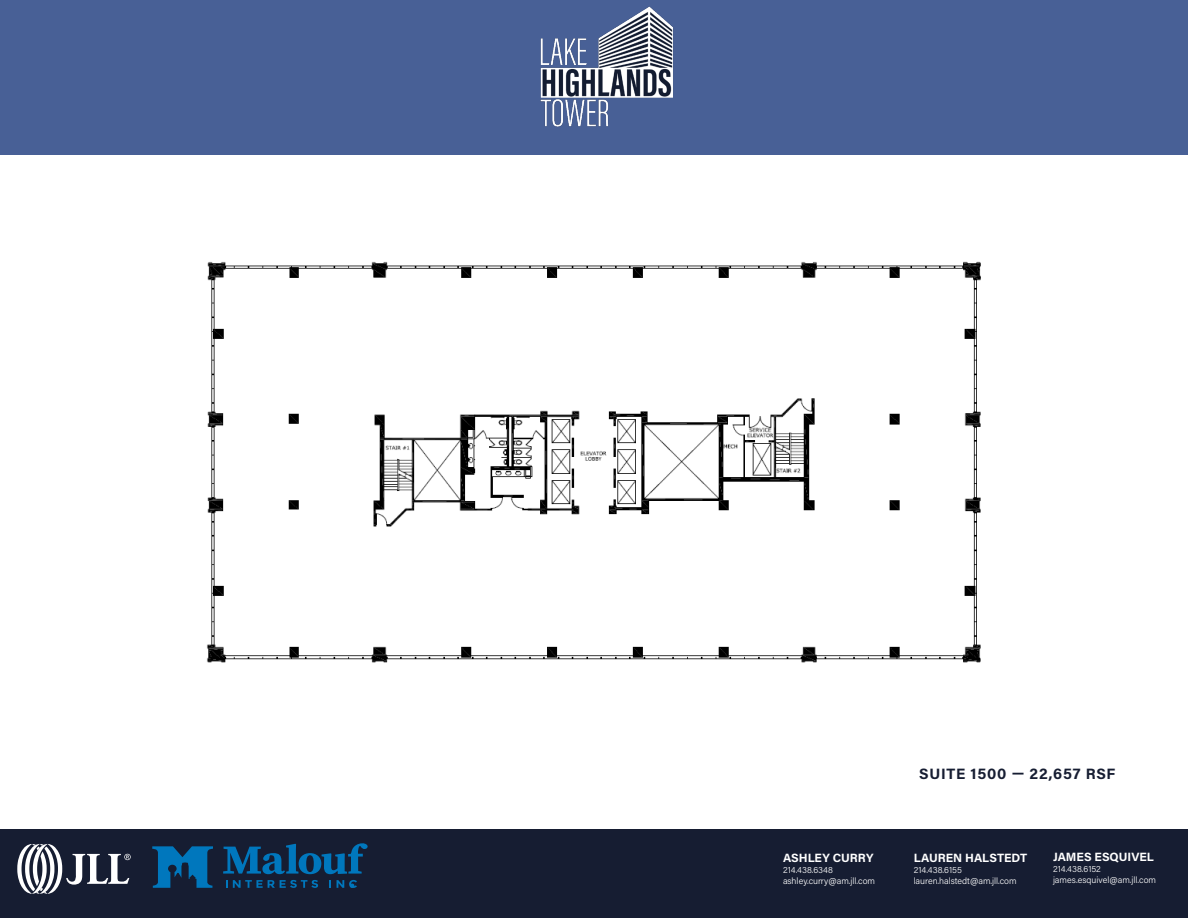
<style>
.page{position:relative;width:1188px;height:918px;background:#fff}
.page>*{position:absolute;margin:0;border:0;box-sizing:border-box;transform-origin:0 0}
.t1{font:700 15px "Acumin Pro";letter-spacing:.05em;color:#161d32}
.t2{font:700 12px "Acumin Pro";color:#fff}
.t3{font:300 9px/10.8px "Acumin Pro";color:#fff}
</style>
<div class="page">
<div style="left:0;top:0;width:1188px;height:155px;background:#486096"></div>
<div style="left:0;top:829px;width:1188px;height:89px;background:#161d32"></div>
<svg style="left:17px;top:844px;width:114px;height:50px"></svg>
<img style="left:540px;top:6px;width:133px;height:121px">
<svg style="left:226px;top:880px;width:92px;height:8px"></svg>
<svg style="left:329px;top:880px;width:2px;height:8px"></svg>
<svg style="left:337px;top:880px;width:20px;height:8px"></svg>
<svg style="left:152px;top:846px;width:61px;height:42px"></svg>
<svg style="left:223px;top:843px;width:145px;height:31px"></svg>
<img style="left:207px;top:261px;width:774px;height:402px">
<h2 class="t2" style="left:783px;top:850px;width:92px">ASHLEY CURRY</h2>
<p class="t3" style="left:783px;top:864px;width:94px">214.438.6348 ashley.curry@am.jll.com</p>
<p class="t1" style="left:919px;top:763px;width:198px">SUITE 1500 — 22,657 RSF</p>
<h2 class="t2" style="left:914px;top:850px;width:115px">LAUREN HALSTEDT</h2>
<p class="t3" style="left:914px;top:864px;width:104px">214.438.6155 lauren.halstedt@am.jll.com</p>
<h2 class="t2" style="left:1053px;top:849px;width:102px">JAMES ESQUIVEL</h2>
<p class="t3" style="left:1053px;top:863px;width:105px">214.438.6152 james.esquivel@am.jll.com</p>
</div>
